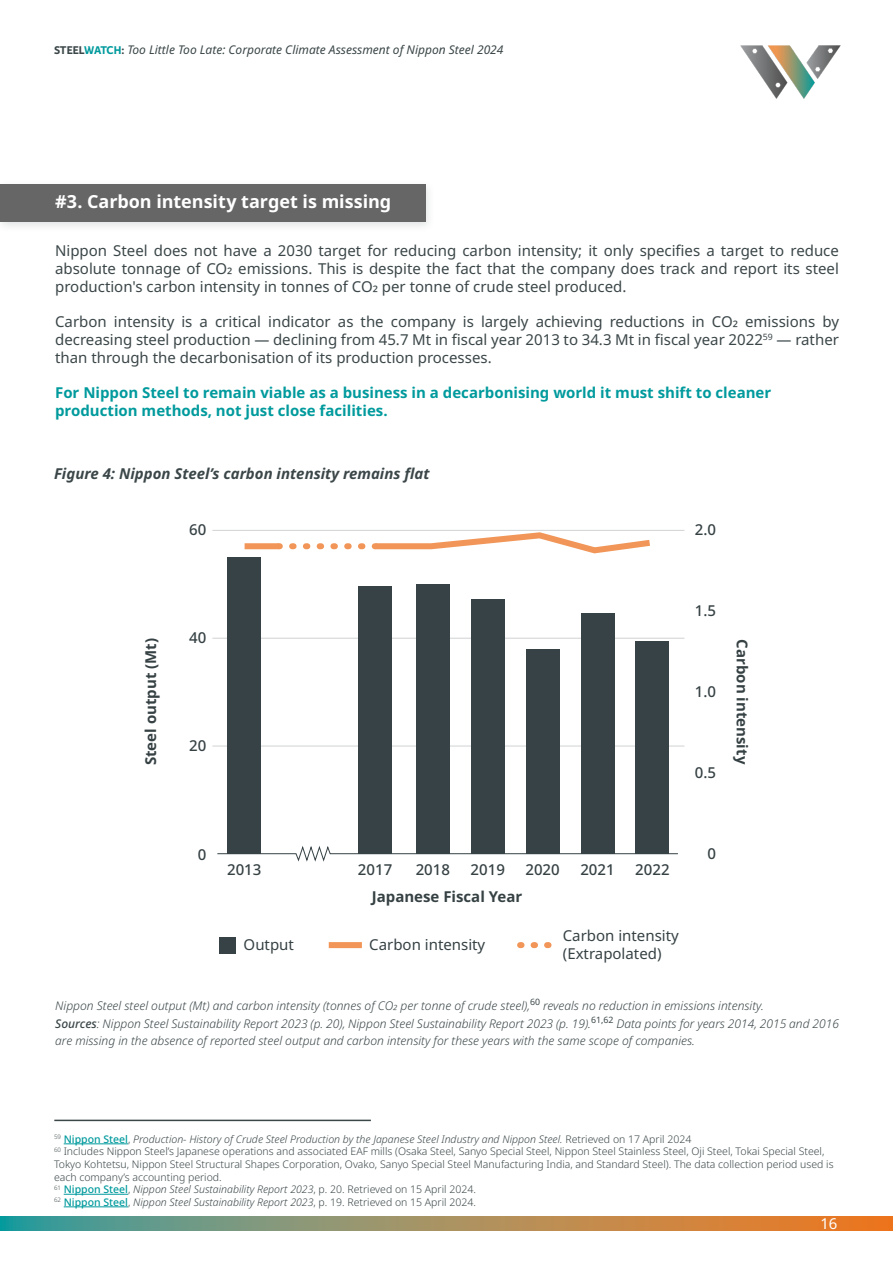
<style>
.page{position:relative;width:893px;height:1263px;background:#fff}
.page>*{position:absolute;margin:0;border:0;box-sizing:border-box;transform-origin:0 0}
.Main_Body_Text{font:700 18px "Noto Sans";color:#fff}
.Main_Body_Text-2{font:15px/18px "Noto Sans";color:#3b4648;text-align:justify}
.Heading{font:700 15px/18px "Noto Sans";color:#019a9d}
.t1{font:15px/18px "Noto Sans";color:#364144}
.t2{font:700 15px "Noto Sans";color:#364144}
.t3{font:500 15px "Noto Sans";color:#364144}
._8_Source_Sans_Pro{font:italic 700 15px "Noto Sans";color:#3b4648}
.t4{font:15px "Noto Sans";color:#fff}
._8_Source_Sans_Pro-2{font:italic 300 12px/16.5px "Noto Sans";color:#3b4648}
.t5{font:italic 12px "Noto Sans";color:#3b4648}
.t6{font:300 10.5px/12.6px "Noto Sans";color:#3b4648}
.t7{font:italic 300 10.5px "Noto Sans";color:#3b4648}
.s1{font-family:"Karmina Sans";font-weight:700;font-style:normal}
.s2{font-family:"Karmina Sans";font-weight:700;font-style:normal;color:#019a9d}
.s3{font-weight:500}
.s4{font-weight:500;font-style:normal;color:#019a9d}
.s5{font-style:normal}
</style>
<div class="page">
<svg style="left:0;top:1216px;width:893px;height:14px;background:#9f8e60"></svg>
<img style="left:740px;top:45px;width:101px;height:54px">
<div style="left:0;top:179px;width:436px;height:55px;background:#3b4648;opacity:.15"></div>
<div style="left:0;top:184px;width:425px;height:37px;background:#666"></div>
<hr style="left:64px;top:1143px;width:64px;height:1px;background:#019a9d">
<hr style="left:64px;top:1194px;width:64px;height:1px;background:#019a9d">
<hr style="left:64px;top:1206px;width:64px;height:1px;background:#019a9d">
<hr style="left:54px;top:1120px;width:317px;height:1px;background:#3b4648">
<svg style="left:217px;top:845px;width:461px;height:17px"></svg>
<hr style="left:212px;top:530px;width:472px;height:1px;background:#d0d2d3">
<hr style="left:212px;top:638px;width:472px;height:1px;background:#d0d2d3">
<hr style="left:212px;top:746px;width:472px;height:1px;background:#d0d2d3">
<div style="left:228px;top:558px;width:33px;height:296px;background:#364245"></div>
<div style="left:359px;top:586px;width:33px;height:268px;background:#364245"></div>
<div style="left:416px;top:585px;width:33px;height:269px;background:#364245"></div>
<div style="left:471px;top:600px;width:33px;height:254px;background:#364245"></div>
<div style="left:526px;top:649px;width:33px;height:205px;background:#364245"></div>
<div style="left:581px;top:613px;width:33px;height:241px;background:#364245"></div>
<div style="left:636px;top:641px;width:33px;height:213px;background:#364245"></div>
<svg style="left:292px;top:532px;width:358px;height:22px"></svg>
<div style="left:245px;top:543px;width:34px;height:6px;background:#f19658"></div>
<div style="left:220px;top:937px;width:16px;height:16px;background:#364245"></div>
<div style="left:329px;top:942px;width:33px;height:6px;background:#f19658"></div>
<svg style="left:520px;top:942px;width:32px;height:6px"></svg>
<p class="t5" style="left:54px;top:41px;width:451px"><span class="s1">STEEL</span><span class="s2">WATCH</span><span class="s1">:</span> Too Little Too Late: Corporate Climate Assessment of Nippon Steel 2024</p>
<p class="Main_Body_Text" style="left:55px;top:191px;width:338px">#3. Carbon intensity target is missing</p>
<p class="Main_Body_Text-2" style="left:55px;top:241px;width:785px">Nippon Steel does not have a 2030 target for reducing carbon intensity; it only specifies a target to reduce absolute tonnage of CO2 emissions. This is despite the fact that the company does track and report its steel production's carbon intensity in tonnes of CO2 per tonne of crude steel produced.</p>
<p class="Main_Body_Text-2" style="left:55px;top:312px;width:785px">Carbon intensity is a critical indicator as the company is largely achieving reductions in CO2 emissions by decreasing steel production — declining from 45.7 Mt in fiscal year 2013 to 34.3 Mt in fiscal year 2022<sup>59</sup> — rather than through the decarbonisation of its production processes.</p>
<p class="Heading" style="left:55px;top:383px;width:718px">For Nippon Steel to remain viable as a business in a decarbonising world it must shift to cleaner production methods, not just close facilities.</p>
<p class="_8_Source_Sans_Pro" style="left:54px;top:463px;width:377px">Figure 4: Nippon Steel’s carbon intensity remains flat</p>
<p class="t3" style="left:189px;top:521px;width:19px">60</p>
<p class="t3" style="left:695px;top:521px;width:23px">2.0</p>
<p class="t2" style="left:142px;top:765px;width:129px;rotate:-90deg">Steel output (Mt)</p>
<p class="t3" style="left:189px;top:629px;width:19px">40</p>
<p class="t3" style="left:189px;top:737px;width:19px">20</p>
<p class="t3" style="left:695px;top:602px;width:23px">1.5</p>
<p class="t3" style="left:695px;top:683px;width:23px">1.0</p>
<p class="t3" style="left:695px;top:764px;width:23px">0.5</p>
<p class="t2" style="left:751px;top:639px;width:126px;rotate:90deg">Carbon intensity</p>
<p class="t3" style="left:198px;top:845px;width:10px">0</p>
<p class="t3" style="left:708px;top:845px;width:10px">0</p>
<p class="t3" style="left:227px;top:861px;width:36px">2013</p>
<p class="t3" style="left:358px;top:861px;width:36px">2017</p>
<p class="t3" style="left:416px;top:861px;width:36px">2018</p>
<p class="t3" style="left:471px;top:861px;width:36px">2019</p>
<p class="t3" style="left:525px;top:861px;width:36px">2020</p>
<p class="t3" style="left:580px;top:861px;width:36px">2021</p>
<p class="t3" style="left:635px;top:861px;width:36px">2022</p>
<p class="t2" style="left:372px;top:888px;width:152px">Japanese Fiscal Year</p>
<p class="t1" style="left:244px;top:936px;width:52px">Output</p>
<p class="t1" style="left:369px;top:936px;width:117px">Carbon intensity</p>
<p class="t1" style="left:563px;top:927px;width:117px">Carbon intensity (Extrapolated)</p>
<p class="_8_Source_Sans_Pro-2" style="left:55px;top:998px;width:710px">Nippon Steel steel output (Mt) and carbon intensity (tonnes of CO2 per tonne of crude steel),<sup>60</sup> reveals no reduction in emissions intensity.</p>
<p class="_8_Source_Sans_Pro-2" style="left:55px;top:1016px;width:785px"><span class="s3">Sources</span>: Nippon Steel Sustainability Report 2023 (p. 20), Nippon Steel Sustainability Report 2023 (p. 19).<sup>61,62</sup> Data points for years 2014, 2015 and 2016 are missing in the absence of reported steel output and carbon intensity for these years with the same scope of companies.</p>
<p class="t7" style="left:54px;top:1131px;width:639px"><sup>59</sup> <span class="s4">Nippon Steel</span><span class="s5">,</span> Production- History of Crude Steel Production by the Japanese Steel Industry and Nippon Steel. <span class="s5">Retrieved on 17 April 2024</span></p>
<p class="t6" style="left:54px;top:1145px;width:781px"><sup>60</sup> Includes Nippon Steel’s Japanese operations and associated EAF mills (Osaka Steel, Sanyo Special Steel, Nippon Steel Stainless Steel, Oji Steel, Tokai Special Steel,<br>Tokyo Kohtetsu, Nippon Steel Structural Shapes Corporation, Ovako, Sanyo Special Steel Manufacturing India, and Standard Steel). The data collection period used is each company’s accounting period.</p>
<p class="t7" style="left:54px;top:1182px;width:423px"><sup>61</sup> <span class="s4">Nippon Steel</span><span class="s5">,</span> Nippon Steel Sustainability Report 2023<span class="s5">, p. 20. Retrieved on 15 April 2024.</span></p>
<p class="t7" style="left:54px;top:1194px;width:423px"><sup>62</sup> <span class="s4">Nippon Steel</span><span class="s5">,</span> Nippon Steel Sustainability Report 2023<span class="s5">, p. 19. Retrieved on 15 April 2024.</span></p>
<p class="t4" style="left:821px;top:1214px;width:18px">16</p>
</div>
